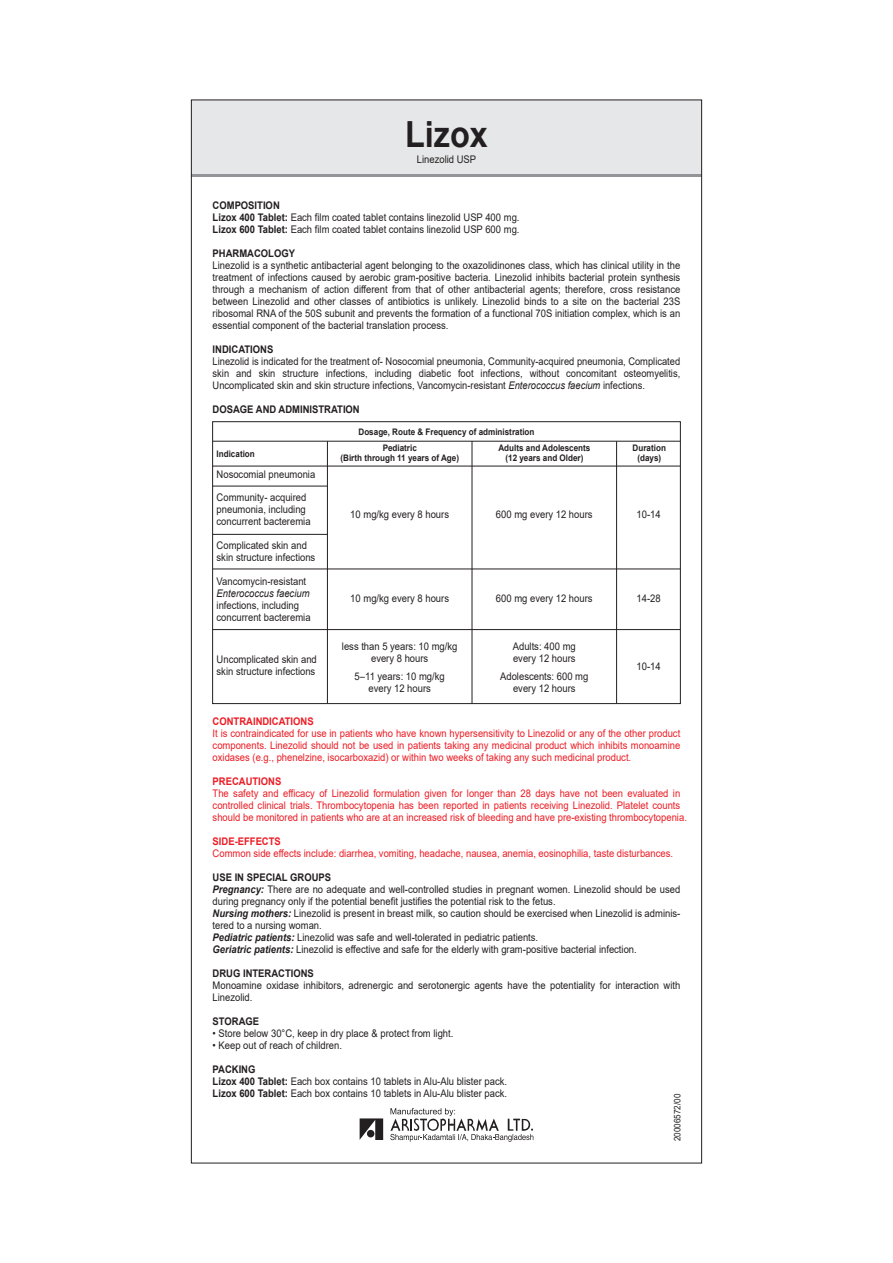
<style>
.page{position:relative;width:893px;height:1263px;background:#fff}
.page>*{position:absolute;margin:0;border:0;box-sizing:border-box;transform-origin:0 0}
.t1{font:700 36px "Arial";color:#231f20;scale:.9 1}
.t2{font:10.5px/12px "Arial";color:#231f20;scale:.9 1}
.t3{font:10.5px/12px "Arial";color:#ec1c24;text-align:justify;scale:.9 1}
.t4{font:10.5px/12px "Arial";color:#231f20;text-align:justify;scale:.89 1}
.t5{font:700 10.5px "Arial";color:#231f20;scale:.9 1}
.t6{font:700 10.5px "Arial";color:#ec1c24;scale:.9 1}
.t7{font:italic 10.5px "Arial";color:#231f20;scale:.9 1}
.t8{font:700 9px/10.5px "Arial";color:#231f20;text-align:center;scale:.9 1}
.t9{font:9px "Arial";color:#231f20;scale:.9 1}
.s1{font-weight:700}
.s2{font-style:italic}
.s3{font-weight:700;font-style:italic}
</style>
<div class="page">
<div style="left:191px;top:100px;width:511px;height:76px;background:#e6e7e8"></div>
<hr style="left:191px;top:174px;width:511px;height:2px;background:#929497">
<div style="left:212px;top:421px;width:469px;height:283px;border:1px solid #231f20"></div>
<hr style="left:213px;top:441px;width:467px;height:1px;background:#231f20">
<hr style="left:213px;top:466px;width:467px;height:1px;background:#231f20">
<hr style="left:213px;top:486px;width:114px;height:1px;background:#231f20">
<hr style="left:213px;top:534px;width:114px;height:1px;background:#231f20">
<hr style="left:213px;top:569px;width:467px;height:1px;background:#231f20">
<hr style="left:213px;top:629px;width:467px;height:1px;background:#231f20">
<hr style="left:616px;top:441px;width:1px;height:263px;background:#231f20">
<hr style="left:472px;top:441px;width:1px;height:263px;background:#231f20">
<hr style="left:327px;top:441px;width:1px;height:263px;background:#231f20">
<svg style="left:390px;top:1108px;width:143px;height:34px"></svg>
<svg style="left:360px;top:1118px;width:23px;height:22px"></svg>
<div style="left:367px;top:1130px;width:7px;height:7px;background:#231f20;border-radius:50%"></div>
<h1 class="t1" style="left:405px;top:109px;width:94px">Lizox</h1>
<p class="t2" style="left:417px;top:153px;width:67px">Linezolid USP</p>
<p class="t2" style="left:213px;top:199px;width:343px"><span class="s1">COMPOSITION<br>Lizox 400 Tablet:</span> Each film coated tablet contains linezolid USP 400 mg.<br><span class="s1">Lizox 600 Tablet:</span> Each film coated tablet contains linezolid USP 600 mg.</p>
<p class="t5" style="left:213px;top:246px;width:93px">PHARMACOLOGY</p>
<p class="t2" style="left:213px;top:259px;width:521px;text-align:justify">Linezolid is a synthetic antibacterial agent belonging to the oxazolidinones class, which has clinical utility in the treatment of infections caused by aerobic gram-positive bacteria. Linezolid inhibits bacterial protein synthesis through a mechanism of action different from that of other antibacterial agents; therefore, cross resistance between Linezolid and other classes of antibiotics is unlikely. Linezolid binds to a site on the bacterial 23S ribosomal RNA of the 50S subunit and prevents the formation of a functional 70S initiation complex, which is an essential component of the bacterial translation process.</p>
<p class="t5" style="left:213px;top:342px;width:69px">INDICATIONS</p>
<p class="t4" style="left:213px;top:355px;width:527px">Linezolid is indicated for the treatment of- Nosocomial pneumonia, Community-acquired pneumonia, Complicated skin and skin structure infections, including diabetic foot infections, without concomitant osteomyelitis, Uncomplicated skin and skin structure infections, Vancomycin-resistant <span class="s2">Enterococcus faecium</span> infections.</p>
<p class="t5" style="left:213px;top:402px;width:165px">DOSAGE AND ADMINISTRATION</p>
<p class="t8" style="left:358px;top:426px;width:197px">Dosage, Route &amp; Frequency of administration</p>
<p class="t8" style="left:217px;top:449px;width:44px">Indication</p>
<p class="t8" style="left:498px;top:442px;width:104px">Adults and Adolescents (12 years and Older)</p>
<p class="t8" style="left:633px;top:442px;width:38px">Duration (days)</p>
<p class="t8" style="left:340px;top:442px;width:133px">Pediatric<br>(Birth through 11 years of Age)</p>
<p class="t2" style="left:217px;top:463px;width:111px;line-height:22.5px">Nosocomial pneumonia<br>Community- acquired</p>
<p class="t2" style="left:217px;top:503px;width:106px">pneumonia, including concurrent bacteremia</p>
<p class="t2" style="left:217px;top:539px;width:111px">Complicated skin and skin structure infections</p>
<p class="t2" style="left:217px;top:575px;width:101px">Vancomycin-resistant</p>
<p class="t7" style="left:217px;top:586px;width:105px">Enterococcus faecium</p>
<p class="t2" style="left:217px;top:599px;width:106px">infections, including concurrent bacteremia</p>
<p class="t2" style="left:217px;top:653px;width:113px">Uncomplicated skin and skin structure infections</p>
<p class="t2" style="left:350px;top:508px;width:111px">10 mg/kg every 8 hours</p>
<p class="t2" style="left:350px;top:592px;width:111px">10 mg/kg every 8 hours</p>
<p class="t2" style="left:342px;top:640px;width:130px;text-align:center">less than 5 years: 10 mg/kg every 8 hours</p>
<p class="t2" style="left:355px;top:670px;width:102px;text-align:center">5–11 years: 10 mg/kg every 12 hours</p>
<p class="t2" style="left:496px;top:508px;width:109px">600 mg every 12 hours</p>
<p class="t2" style="left:496px;top:592px;width:109px">600 mg every 12 hours</p>
<p class="t2" style="left:513px;top:640px;width:72px">Adults: 400 mg every 12 hours</p>
<p class="t2" style="left:500px;top:670px;width:100px;text-align:center">Adolescents: 600 mg every 12 hours</p>
<p class="t2" style="left:637px;top:508px;width:28px">10-14</p>
<p class="t2" style="left:637px;top:592px;width:28px">14-28</p>
<p class="t2" style="left:637px;top:660px;width:28px">10-14</p>
<p class="t6" style="left:213px;top:714px;width:114px">CONTRAINDICATIONS</p>
<p class="t3" style="left:213px;top:727px;width:521px">It is contraindicated for use in patients who have known hypersensitivity to Linezolid or any of the other product components. Linezolid should not be used in patients taking any medicinal product which inhibits monoamine oxidases (e.g., phenelzine, isocarboxazid) or within two weeks of taking any such medicinal product.</p>
<p class="t6" style="left:213px;top:774px;width:78px">PRECAUTIONS</p>
<p class="t3" style="left:213px;top:787px;width:529px;text-align:left">The safety and efficacy of Linezolid formulation given for longer than 28 days have not been evaluated in controlled clinical trials. Thrombocytopenia has been reported in patients receiving Linezolid. Platelet counts should be monitored in patients who are at an increased risk of bleeding and have pre-existing thrombocytopenia.</p>
<p class="t6" style="left:213px;top:834px;width:77px">SIDE-EFFECTS</p>
<p class="t3" style="left:213px;top:847px;width:513px">Common side effects include: diarrhea, vomiting, headache, nausea, anemia, eosinophilia, taste disturbances.</p>
<p class="t2" style="left:213px;top:871px;width:521px"><span class="s1">USE IN SPECIAL GROUPS<br></span><span class="s3">Pregnancy:</span> There are no adequate and well-controlled studies in pregnant women. Linezolid should be used during pregnancy only if the potential benefit justifies the potential risk to the fetus.<br><span class="s3">Nursing mothers:</span> Linezolid is present in breast milk, so caution should be exercised when Linezolid is adminis&shy;tered to a nursing woman.<br><span class="s3">Pediatric patients:</span> Linezolid was safe and well-tolerated in pediatric patients.<br><span class="s3">Geriatric patients:</span> Linezolid is effective and safe for the elderly with gram-positive bacterial infection.</p>
<p class="t5" style="left:213px;top:966px;width:114px">DRUG INTERACTIONS</p>
<p class="t2" style="left:213px;top:979px;width:521px">Monoamine oxidase inhibitors, adrenergic and serotonergic agents have the potentiality for interaction with<br>Linezolid.</p>
<p class="t5" style="left:213px;top:1014px;width:53px">STORAGE</p>
<p class="t2" style="left:213px;top:1027px;width:269px">• Store below 30°C, keep in dry place &amp; protect from light.</p>
<p class="t2" style="left:213px;top:1039px;width:145px">• Keep out of reach of children.</p>
<p class="t2" style="left:213px;top:1063px;width:329px"><span class="s1">PACKING<br>Lizox 400 Tablet:</span> Each box contains 10 tablets in Alu-Alu blister pack.<br><span class="s1">Lizox 600 Tablet:</span> Each box contains 10 tablets in Alu-Alu blister pack.</p>
<p class="t9" style="left:671px;top:1141px;width:54px;rotate:-90deg">20006572/00</p>
</div>
